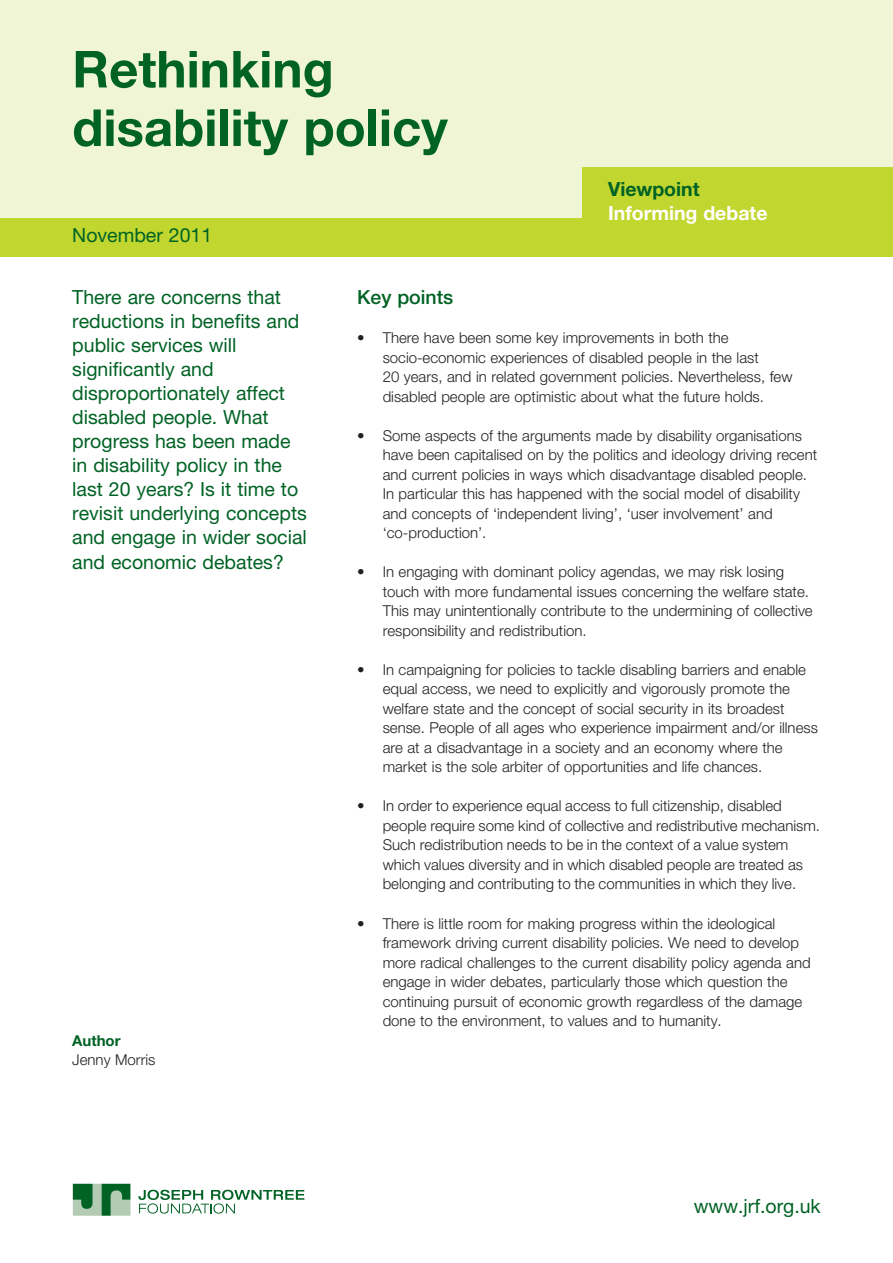
<style>
.page{position:relative;width:893px;height:1263px;background:#fff}
.page>*{position:absolute;margin:0;border:0;box-sizing:border-box;transform-origin:0 0}
.t1{font:700 51px/58.5px "Helvetica Neue";color:#006224}
.t2{font:19.5px/24px "Helvetica Neue";color:#006224}
.t3{font:700 19.5px "Helvetica Neue";color:#fff}
.t4{font:500 19.5px "Helvetica Neue";color:#006224}
.t5{font:700 19.5px "Helvetica Neue";color:#006224}
.t6{font:300 15px/19.5px "Helvetica Neue";color:#231f20}
.t7{font:700 15px "Helvetica Neue";color:#006224}
</style>
<div class="page">
<svg style="left:138px;top:1190px;width:166px;height:23px"></svg>
<svg style="left:73px;top:1184px;width:57px;height:32px;background:#5c976d"></svg>
<div style="left:0;top:0;width:893px;height:256px;background:#f0f5d5"></div>
<div style="left:0;top:218px;width:893px;height:38px;background:#c1d72f"></div>
<div style="left:583px;top:167px;width:310px;height:89px;background:#c1d72f"></div>
<h1 class="t1" style="left:72px;top:45px;width:377px">Rethinking disability policy</h1>
<h2 class="t2" style="left:72px;top:225px;width:141px">November 2011</h2>
<h2 class="t5" style="left:608px;top:182px;width:93px">Viewpoint</h2>
<h2 class="t3" style="left:608px;top:206px;width:161px">Informing debate</h2>
<p class="t2" style="left:72px;top:287px;width:236px">There are concerns that reductions in benefits and public services will significantly and disproportionately affect disabled people. What progress has been made in disability policy in the last 20 years? Is it time to revisit underlying concepts and engage in wider social and economic debates?</p>
<p class="t7" style="left:72px;top:1035px;width:50px">Author</p>
<p class="t6" style="left:72px;top:1051px;width:85px">Jenny Morris</p>
<h2 class="t4" style="left:357px;top:290px;width:98px">Key points</h2>
<p class="t6" style="left:383px;top:330px;width:411px;text-indent:-26px">• There have been some key improvements in both the socio-economic experiences of disabled people in the last<br>20 years, and in related government policies. Nevertheless, few disabled people are optimistic about what the future holds.</p>
<p class="t6" style="left:383px;top:427px;width:436px;text-indent:-26px">• Some aspects of the arguments made by disability organisations have been capitalised on by the politics and ideology driving recent and current policies in ways which disadvantage disabled people.<br>In particular this has happened with the social model of disability and concepts of ‘independent living’, ‘user involvement’ and ‘co-production’.</p>
<p class="t6" style="left:383px;top:564px;width:432px;text-indent:-26px">• In engaging with dominant policy agendas, we may risk losing touch with more fundamental issues concerning the welfare state.<br>This may unintentionally contribute to the undermining of collective responsibility and redistribution.</p>
<p class="t6" style="left:383px;top:661px;width:437px;text-indent:-26px">• In campaigning for policies to tackle disabling barriers and enable equal access, we need to explicitly and vigorously promote the welfare state and the concept of social security in its broadest sense. People of all ages who experience impairment and/or illness are at a disadvantage in a society and an economy where the market is the sole arbiter of opportunities and life chances.</p>
<p class="t6" style="left:383px;top:798px;width:439px;text-indent:-26px">• In order to experience equal access to full citizenship, disabled people require some kind of collective and redistributive mechanism.<br>Such redistribution needs to be in the context of a value system which values diversity and in which disabled people are treated as belonging and contributing to the communities in which they live.</p>
<p class="t6" style="left:383px;top:915px;width:429px;text-indent:-26px">• There is little room for making progress within the ideological framework driving current disability policies. We need to develop more radical challenges to the current disability policy agenda and engage in wider debates, particularly those which question the continuing pursuit of economic growth regardless of the damage done to the environment, to values and to humanity.</p>
<h2 class="t2" style="left:694px;top:1196px;width:128px">www.jrf.org.uk</h2>
</div>
